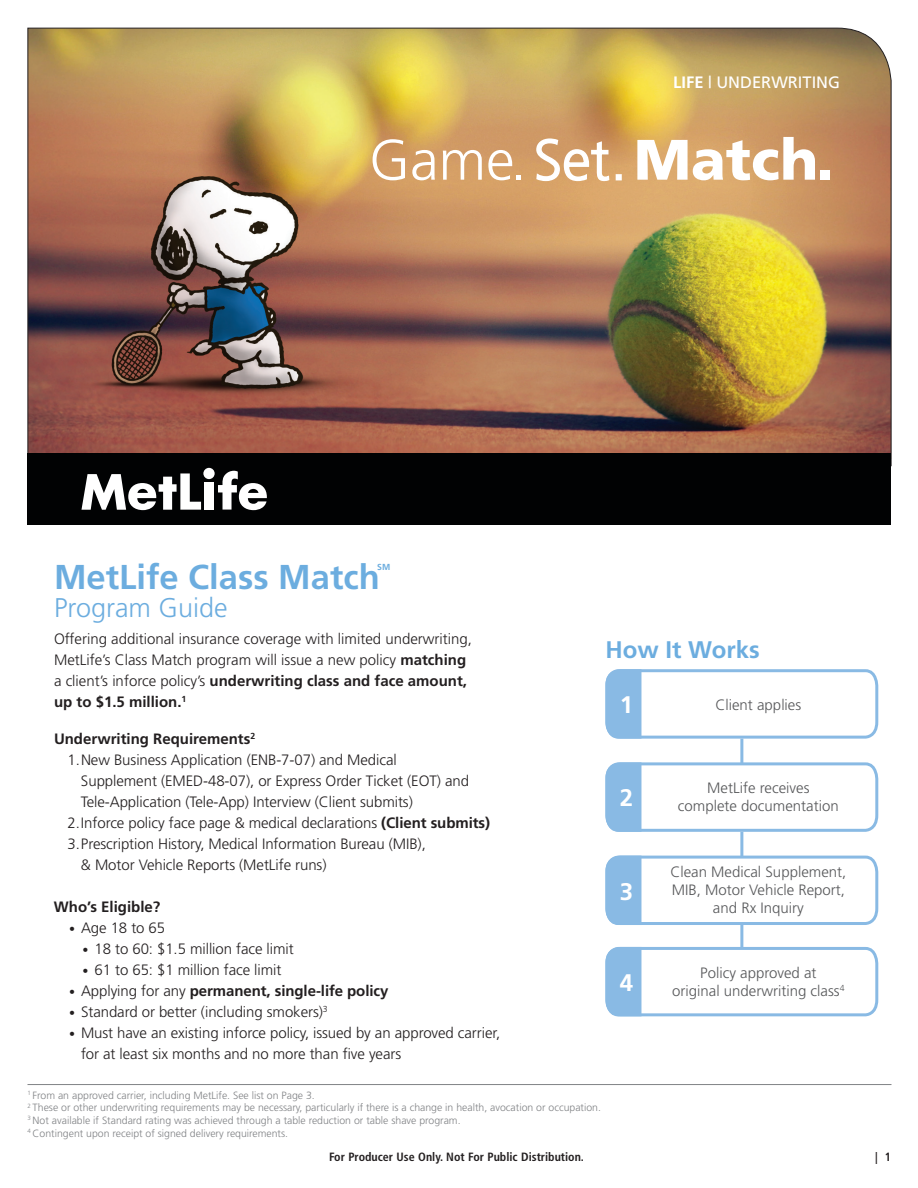
<style>
.page{position:relative;width:918px;height:1188px;background:#fff}
.page>*{position:absolute;margin:0;border:0;box-sizing:border-box;transform-origin:0 0}
.t1{font:300 57px "Frutiger";color:#fff}
.t2{font:700 34.5px "Frutiger";color:#6caddf}
.t3{font:300 27px "Frutiger";color:#6caddf}
.t4{font:700 24px "Frutiger";color:#6caddf}
.t5{font:700 24px "Frutiger";color:#fff}
.t6{font:16.5px "Frutiger";color:#fff}
.t7{font:300 15px/21px "Frutiger";letter-spacing:-.005em;color:#231f20}
.t8{font:300 15px/18px "Frutiger";color:#57585a;text-align:center}
.t9{font:700 15px "Frutiger";color:#231f20}
.t10{font:700 condensed 12px "Frutiger";color:#231f20}
.t11{font:300 10.5px/12.6px "Frutiger";color:#808285}
.t12{font:700 8.7px "Frutiger";color:#6caddf}
.s1{font-weight:700}
.s2{font-weight:900}
.s3{font-size:12px}
.s4{font-weight:300;font-size:12px}
.s5{font-weight:300}
</style>
<div class="page">
<img style="left:27px;top:27px;width:865px;height:439px">
<div style="left:27px;top:453px;width:864px;height:72px;background:#010203"></div>
<svg style="left:218px;top:471px;width:49px;height:39px"></svg>
<svg style="left:81px;top:473px;width:120px;height:37px"></svg>
<div style="left:204px;top:483px;width:9px;height:27px;background:#fff"></div>
<div style="left:203px;top:468px;width:12px;height:11px;background:#fff;border-radius:50%"></div>
<svg style="left:605px;top:669px;width:274px;height:71px"></svg>
<svg style="left:605px;top:761px;width:274px;height:72px"></svg>
<svg style="left:605px;top:854px;width:274px;height:73px"></svg>
<svg style="left:605px;top:945px;width:274px;height:72px"></svg>
<svg style="left:535px;top:138px;width:75px;height:44px;background:#dbb084"></svg>
<svg style="left:616px;top:174px;width:6px;height:6px"></svg>
<hr style="left:740px;top:739px;width:3px;height:25px;background:#89bae4">
<hr style="left:740px;top:832px;width:3px;height:25px;background:#89bae4">
<hr style="left:740px;top:923px;width:3px;height:26px;background:#89bae4">
<hr style="left:27px;top:1084px;width:864px;height:1px;background:#808285">
<p class="t6" style="left:673px;top:72px;width:168px"><span class="s1">LIFE</span> | UNDERWRITING</p>
<h1 class="t1" style="left:369px;top:128px;width:467px">Game. Set.<span class="s2">Match.</span></h1>
<h2 class="t2" style="left:54px;top:557px;width:327px">MetLife Class Match</h2>
<p class="t12" style="left:377px;top:562px;width:15px">SM</p>
<h3 class="t3" style="left:54px;top:592px;width:175px">Program Guide</h3>
<p class="t7" style="left:54px;top:629px;width:420px">Offering additional insurance coverage with limited underwriting, MetLife’s Class Match program will issue a new policy <span class="s1">matching </span>a client’s inforce policy’s <span class="s1">underwriting class and face amount, up to $1.5 million.</span><sup>1</sup></p>
<p class="t9" style="left:54px;top:730px;width:203px">Underwriting Requirements<sup>2</sup></p>
<p class="t7" style="left:68px;top:750px;width:331px">1.New Business Application (ENB-7-07) and Medical</p>
<p class="t7" style="left:81px;top:771px;width:390px">Supplement (EMED-48-07), or Express Order Ticket (EOT) and</p>
<p class="t7" style="left:81px;top:792px;width:333px">Tele-Application (Tele-App) Interview (Client submits)</p>
<p class="t7" style="left:67px;top:813px;width:424px">2.Inforce policy face page &amp; medical declarations <span class="s1">(Client submits)</span></p>
<p class="t7" style="left:67px;top:834px;width:360px">3.Prescription History, Medical Information Bureau (MIB),</p>
<p class="t7" style="left:81px;top:855px;width:247px">&amp; Motor Vehicle Reports (MetLife runs)</p>
<p class="t9" style="left:54px;top:898px;width:108px">Who’s Eligible?</p>
<p class="t7" style="left:69px;top:918px;width:98px"><span class="s3">•</span> Age 18 to 65</p>
<p class="t7" style="left:82px;top:939px;width:213px"><span class="s3">•</span> 18 to 60: $1.5 million face limit</p>
<p class="t7" style="left:82px;top:960px;width:200px"><span class="s3">•</span> 61 to 65: $1 million face limit</p>
<p class="t9" style="left:69px;top:982px;width:321px"><span class="s4">•</span> <span class="s5">Applying for any</span> permanent, single-life policy</p>
<p class="t7" style="left:69px;top:1002px;width:260px"><span class="s3">•</span> Standard or better (including smokers)<sup>3</sup></p>
<p class="t7" style="left:81px;top:1023px;width:421px;text-indent:-12px"><span class="s3">•</span> Must have an existing inforce policy, issued by an approved carrier, for at least six months and no more than five years</p>
<h3 class="t4" style="left:605px;top:635px;width:156px">How It Works</h3>
<h3 class="t5" style="left:620px;top:691px;width:15px">1</h3>
<h3 class="t5" style="left:620px;top:784px;width:15px">2</h3>
<h3 class="t5" style="left:620px;top:877px;width:15px">3</h3>
<h3 class="t5" style="left:620px;top:969px;width:15px">4</h3>
<p class="t8" style="left:715px;top:696px;width:87px">Client applies</p>
<p class="t8" style="left:678px;top:779px;width:162px">MetLife receives complete documentation</p>
<p class="t8" style="left:670px;top:863px;width:177px">Clean Medical Supplement,<br>MIB, Motor Vehicle Report, and Rx Inquiry</p>
<p class="t8" style="left:672px;top:963px;width:174px">Policy approved at<br>original underwriting class<sup>4</sup></p>
<p class="t11" style="left:27px;top:1089px;width:575px"><sup>1</sup> From an approved carrier, including MetLife. See list on Page 3.<br><sup>2</sup> These or other underwriting requirements may be necessary, particularly if there is a change in health, avocation or occupation.<br><sup>3</sup> Not available if Standard rating was achieved through a table reduction or table shave program.<br><sup>4</sup> Contingent upon receipt of signed delivery requirements.</p>
<p class="t10" style="left:329px;top:1150px;width:257px">For Producer Use Only. Not For Public Distribution.</p>
<p class="t10" style="left:875px;top:1150px;width:17px">| 1</p>
</div>
